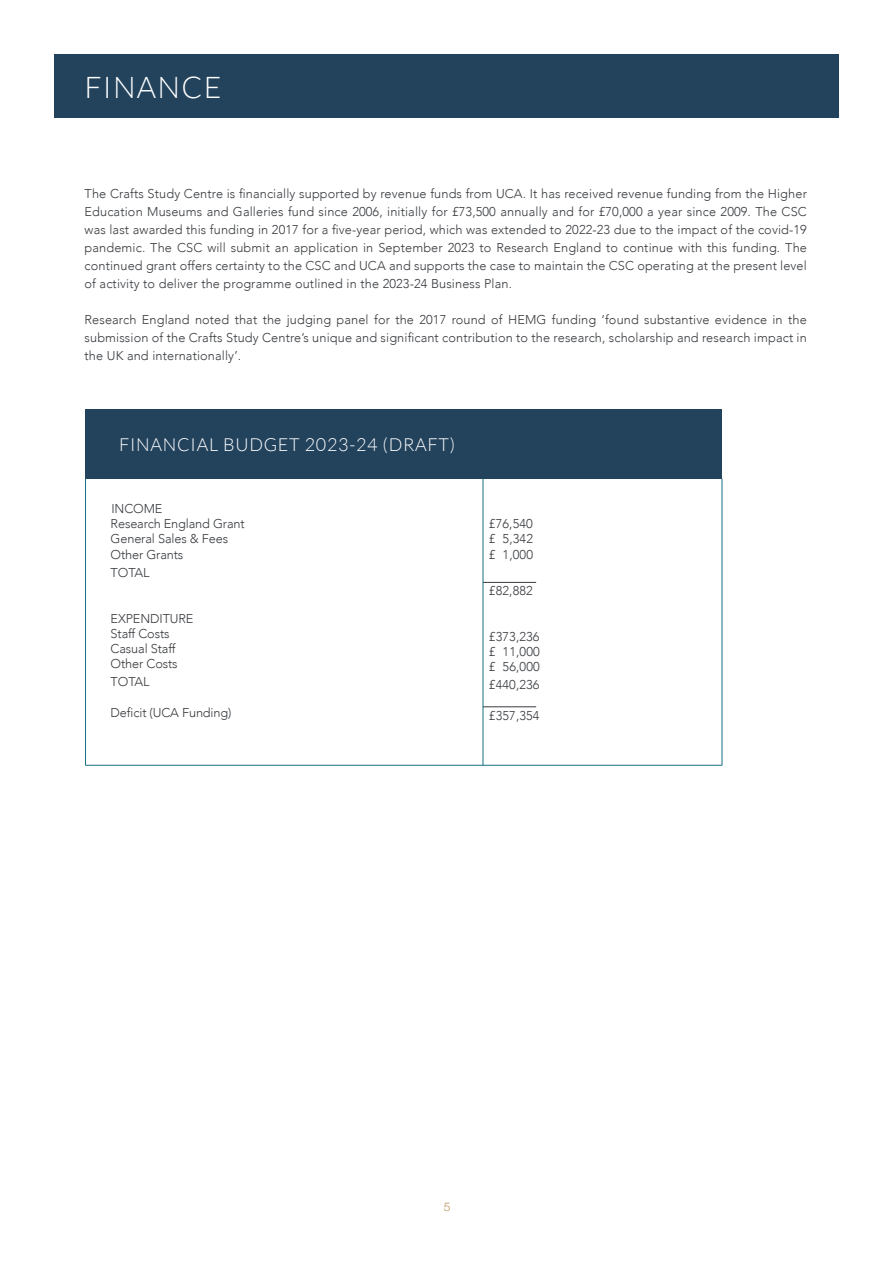
<style>
.page{position:relative;width:893px;height:1263px;background:#fff}
.page>*{position:absolute;margin:0;border:0;box-sizing:border-box;transform-origin:0 0}
.t1{font:300 30px "Lato";letter-spacing:.04em;color:#fff}
.t2{font:300 18px "Lato";letter-spacing:.04em;color:#fff}
.t3{font:300 12.75px/18px "Avenir";letter-spacing:.01em;color:#383b3f;text-align:justify}
.t4{font:300 12.75px "Avenir";letter-spacing:-.01em;color:#383b3f}
.t5{font:300 12px "Helvetica Neue";color:#bb9056}
</style>
<div class="page">
<div style="left:54px;top:54px;width:785px;height:64px;background:#23435d"></div>
<div style="left:86px;top:409px;width:636px;height:70px;background:#23435d"></div>
<hr style="left:85px;top:479px;width:1px;height:286px;background:#176f85">
<hr style="left:483px;top:479px;width:1px;height:286px;background:#176f85">
<hr style="left:722px;top:479px;width:1px;height:286px;background:#176f85">
<hr style="left:85px;top:765px;width:398px;height:1px;background:#176f85">
<hr style="left:483px;top:765px;width:239px;height:1px;background:#176f85">
<hr style="left:483px;top:706px;width:53px;height:1px;background:#383b3f">
<hr style="left:483px;top:582px;width:53px;height:1px;background:#383b3f">
<p class="t1" style="left:85px;top:72px;width:138px">FINANCE</p>
<p class="t3" style="left:85px;top:184px;width:724px">The Crafts Study Centre is financially supported by revenue funds from UCA. It has received revenue funding from the Higher Education Museums and Galleries fund since 2006, initially for £73,500 annually and for £70,000 a year since 2009. The CSC was last awarded this funding in 2017 for a five-year period, which was extended to 2022-23 due to the impact of the covid-19 pandemic. The CSC will submit an application in September 2023 to Research England to continue with this funding. The continued grant offers certainty to the CSC and UCA and supports the case to maintain the CSC operating at the present level of activity to deliver the programme outlined in the 2023-24 Business Plan.</p>
<p class="t3" style="left:85px;top:310px;width:724px">Research England noted that the judging panel for the 2017 round of HEMG funding ‘found substantive evidence in the submission of the Crafts Study Centre’s unique and significant contribution to the research, scholarship and research impact in the UK and internationally’.</p>
<p class="t2" style="left:119px;top:435px;width:337px">FINANCIAL BUDGET 2023-24 (DRAFT)</p>
<p class="t3" style="left:111px;top:499px;width:53px">INCOME</p>
<p class="t4" style="left:111px;top:516px;width:136px">Research England Grant</p>
<p class="t4" style="left:111px;top:531px;width:119px">General Sales &amp; Fees</p>
<p class="t4" style="left:111px;top:547px;width:74px">Other Grants</p>
<p class="t3" style="left:111px;top:563px;width:41px">TOTAL</p>
<p class="t4" style="left:111px;top:611px;width:84px">EXPENDITURE</p>
<p class="t4" style="left:111px;top:626px;width:60px">Staff Costs</p>
<p class="t4" style="left:111px;top:641px;width:66px">Casual Staff</p>
<p class="t4" style="left:111px;top:656px;width:69px">Other Costs</p>
<p class="t3" style="left:111px;top:673px;width:41px">TOTAL</p>
<p class="t4" style="left:111px;top:705px;width:122px">Deficit (UCA Funding)</p>
<p class="t3" style="left:489px;top:515px;width:45px">£76,540</p>
<p class="t3" style="left:489px;top:530px;width:45px">£ 5,342</p>
<p class="t3" style="left:489px;top:545px;width:45px">£ 1,000</p>
<p class="t3" style="left:489px;top:581px;width:45px">£82,882</p>
<p class="t3" style="left:489px;top:627px;width:52px">£373,236</p>
<p class="t3" style="left:489px;top:642px;width:52px">£ 11,000</p>
<p class="t3" style="left:489px;top:658px;width:52px">£ 56,000</p>
<p class="t3" style="left:489px;top:676px;width:52px">£440,236</p>
<p class="t3" style="left:489px;top:706px;width:52px">£357,354</p>
<p class="t5" style="left:444px;top:1197px;width:8px">5</p>
</div>
